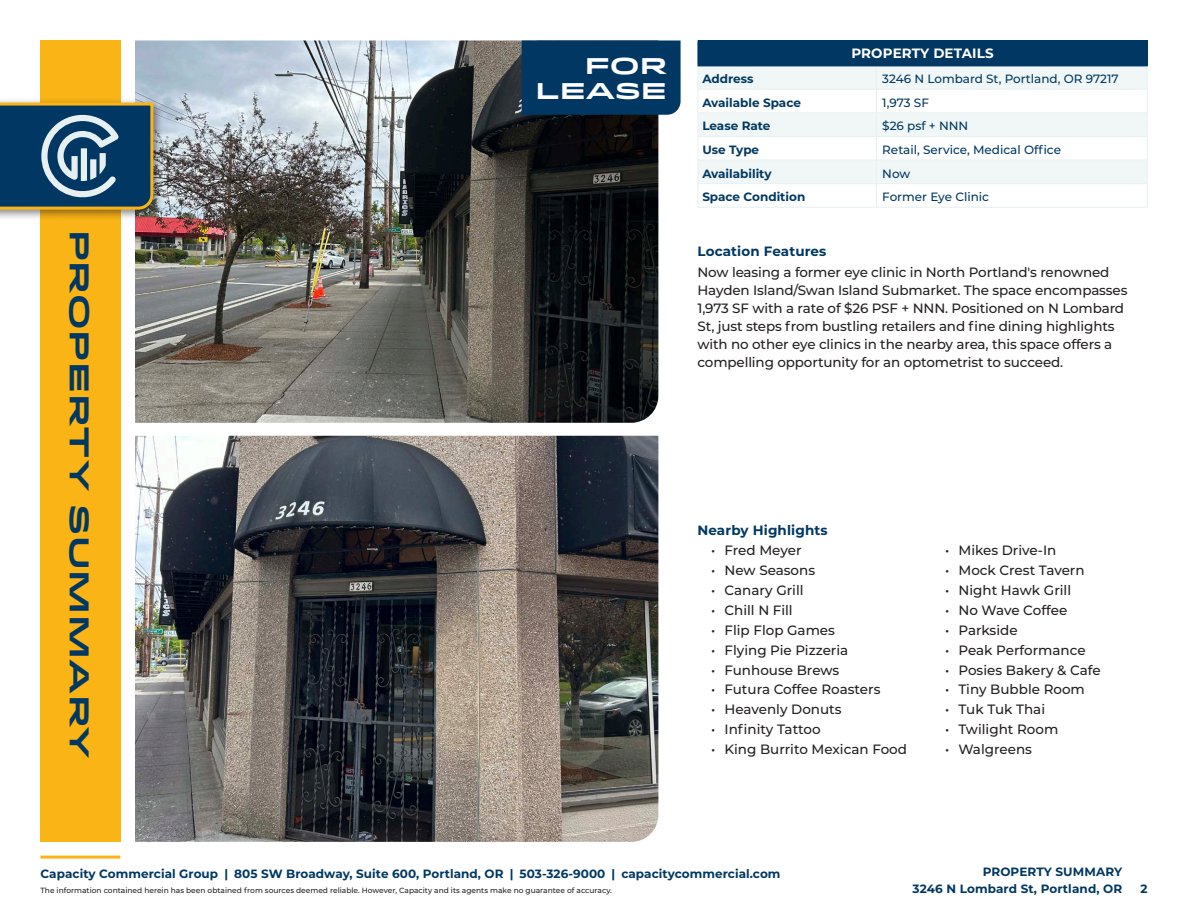
<style>
.page{position:relative;width:1188px;height:918px;background:#fff}
.page>*{position:absolute;margin:0;border:0;box-sizing:border-box;transform-origin:0 0}
.Heading__Blue{font:700 27px "Idlewild";letter-spacing:.025em;color:#003863}
.Callout_Text{font:700 22.65px "Idlewild";color:#fff}
.Body{font:500 13.5px/18px "Montserrat";letter-spacing:-.01em;color:#231f20}
.Heading_3{font:700 13.5px "Montserrat";letter-spacing:.01em;color:#003863}
.Table_Title{font:700 13.5px "Montserrat";letter-spacing:.01em;color:#fff}
.Heading_3-2{font:700 12px "Montserrat";letter-spacing:.005em;color:#003863}
.Table_Body{font:500 12px "Montserrat";color:#003863}
.Table_Column_Row_Title{font:700 12px "Montserrat";color:#003863}
.t1{font:500 7.5px "Montserrat";color:#231f20}
</style>
<div class="page">
<div style="left:40px;top:40px;width:81px;height:802px;background:#fbb416"></div>
<img style="left:135px;top:40px;width:523px;height:383px">
<img style="left:135px;top:436px;width:523px;height:406px">
<div style="left:698px;top:41px;width:449px;height:25px;background:#003863"></div>
<div style="left:699px;top:67px;width:448px;height:22px;background:#f1f7f7"></div>
<svg style="left:699px;top:113px;width:448px;height:94px;fill:#f3f7f8"></svg>
<hr style="left:698px;top:112px;width:179px;height:1px;background:#e7f0f1">
<hr style="left:698px;top:136px;width:179px;height:1px;background:#e7f0f1">
<hr style="left:698px;top:160px;width:179px;height:1px;background:#e7f0f1">
<hr style="left:698px;top:183px;width:179px;height:1px;background:#e7f0f1">
<hr style="left:698px;top:207px;width:179px;height:1px;background:#e7f0f1">
<hr style="left:877px;top:89px;width:271px;height:1px;background:#e7f0f1">
<hr style="left:877px;top:112px;width:271px;height:1px;background:#e7f0f1">
<hr style="left:877px;top:136px;width:271px;height:1px;background:#e7f0f1">
<hr style="left:877px;top:160px;width:271px;height:1px;background:#e7f0f1">
<hr style="left:877px;top:183px;width:271px;height:1px;background:#e7f0f1">
<hr style="left:877px;top:207px;width:271px;height:1px;background:#e7f0f1">
<hr style="left:698px;top:89px;width:179px;height:1px;background:#e7f0f1">
<svg style="left:876px;top:67px;width:1px;height:140px"></svg>
<hr style="left:698px;top:40px;width:178px;height:1px;background:#003863">
<svg style="left:697px;top:41px;width:2px;height:166px"></svg>
<hr style="left:876px;top:40px;width:272px;height:1px;background:#003863">
<hr style="left:698px;top:66px;width:178px;height:1px;background:#003863">
<svg style="left:1147px;top:41px;width:1px;height:166px"></svg>
<hr style="left:876px;top:66px;width:272px;height:1px;background:#003863">
<div style="left:522px;top:40px;width:159px;height:75px;background:#003863"></div>
<hr style="left:40px;top:856px;width:80px;height:3px;background:#fbb416">
<div style="left:0;top:97px;width:164px;height:124px;background:#231f20;opacity:.55"></div>
<svg style="left:0;top:101px;width:155px;height:110px;background:#385d71"></svg>
<p class="Heading__Blue" style="left:100px;top:230px;width:531px;rotate:90deg">PROPERTY SUMMARY</p>
<p class="Callout_Text" style="left:585px;top:49px;width:84px">FOR</p>
<p class="Callout_Text" style="left:536px;top:74px;width:133px">LEASE</p>
<p class="Table_Title" style="left:851px;top:44px;width:144px">PROPERTY DETAILS</p>
<p class="Table_Column_Row_Title" style="left:702px;top:70px;width:53px">Address</p>
<p class="Table_Body" style="left:882px;top:71px;width:238px">3246 N Lombard St, Portland, OR 97217</p>
<p class="Table_Column_Row_Title" style="left:702px;top:94px;width:100px">Available Space</p>
<p class="Table_Body" style="left:882px;top:94px;width:48px">1,973 SF</p>
<p class="Table_Column_Row_Title" style="left:702px;top:118px;width:70px">Lease Rate</p>
<p class="Table_Body" style="left:882px;top:118px;width:88px">$26 psf + NNN</p>
<p class="Table_Column_Row_Title" style="left:702px;top:141px;width:58px">Use Type</p>
<p class="Table_Body" style="left:882px;top:141px;width:180px">Retail, Service, Medical Office</p>
<p class="Table_Column_Row_Title" style="left:702px;top:165px;width:71px">Availability</p>
<p class="Table_Body" style="left:882px;top:165px;width:29px">Now</p>
<p class="Table_Column_Row_Title" style="left:702px;top:188px;width:104px">Space Condition</p>
<p class="Table_Body" style="left:882px;top:189px;width:108px">Former Eye Clinic</p>
<p class="Heading_3" style="left:698px;top:242px;width:130px">Location Features</p>
<p class="Body" style="left:698px;top:263px;width:431px">Now leasing a former eye clinic in North Portland's renowned Hayden Island/Swan Island Submarket. The space encompasses 1,973 SF with a rate of $26 PSF + NNN. Positioned on N Lombard St, just steps from bustling retailers and fine dining highlights with no other eye clinics in the nearby area, this space offers a compelling opportunity for an optometrist to succeed.</p>
<p class="Heading_3" style="left:698px;top:521px;width:132px">Nearby Highlights</p>
<p class="Body" style="left:711px;top:541px;width:92px">• Fred Meyer</p>
<p class="Body" style="left:711px;top:561px;width:106px">• New Seasons</p>
<p class="Body" style="left:711px;top:581px;width:94px">• Canary Grill</p>
<p class="Body" style="left:711px;top:601px;width:83px">• Chill N Fill</p>
<p class="Body" style="left:711px;top:620px;width:126px">• Flip Flop Games</p>
<p class="Body" style="left:711px;top:640px;width:139px">• Flying Pie Pizzeria</p>
<p class="Body" style="left:711px;top:660px;width:130px">• Funhouse Brews</p>
<p class="Body" style="left:711px;top:680px;width:171px">• Futura Coffee Roasters</p>
<p class="Body" style="left:711px;top:700px;width:132px">• Heavenly Donuts</p>
<p class="Body" style="left:711px;top:720px;width:111px">• Infinity Tattoo</p>
<p class="Body" style="left:711px;top:740px;width:198px">• King Burrito Mexican Food</p>
<p class="Body" style="left:945px;top:541px;width:113px">• Mikes Drive-In</p>
<p class="Body" style="left:945px;top:561px;width:141px">• Mock Crest Tavern</p>
<p class="Body" style="left:945px;top:581px;width:128px">• Night Hawk Grill</p>
<p class="Body" style="left:945px;top:601px;width:124px">• No Wave Coffee</p>
<p class="Body" style="left:945px;top:620px;width:74px">• Parkside</p>
<p class="Body" style="left:945px;top:640px;width:142px">• Peak Performance</p>
<p class="Body" style="left:945px;top:660px;width:157px">• Posies Bakery &amp; Cafe</p>
<p class="Body" style="left:945px;top:680px;width:141px">• Tiny Bubble Room</p>
<p class="Body" style="left:945px;top:700px;width:102px">• Tuk Tuk Thai</p>
<p class="Body" style="left:945px;top:720px;width:115px">• Twilight Room</p>
<p class="Body" style="left:945px;top:740px;width:88px">• Walgreens</p>
<p class="Heading_3-2" style="left:40px;top:865px;width:742px">Capacity Commercial Group | 805 SW Broadway, Suite 600, Portland, OR | 503-326-9000 | capacitycommercial.com</p>
<p class="Heading_3-2" style="left:983px;top:863px;width:141px">PROPERTY SUMMARY</p>
<p class="t1" style="left:40px;top:885px;width:573px">The information contained herein has been obtained from sources deemed reliable. However, Capacity and its agents make no guarantee of accuracy.</p>
<p class="Heading_3-2" style="left:913px;top:880px;width:211px">3246 N Lombard St, Portland, OR</p>
<p class="Heading_3-2" style="left:1140px;top:880px;width:9px">2</p>
</div>
